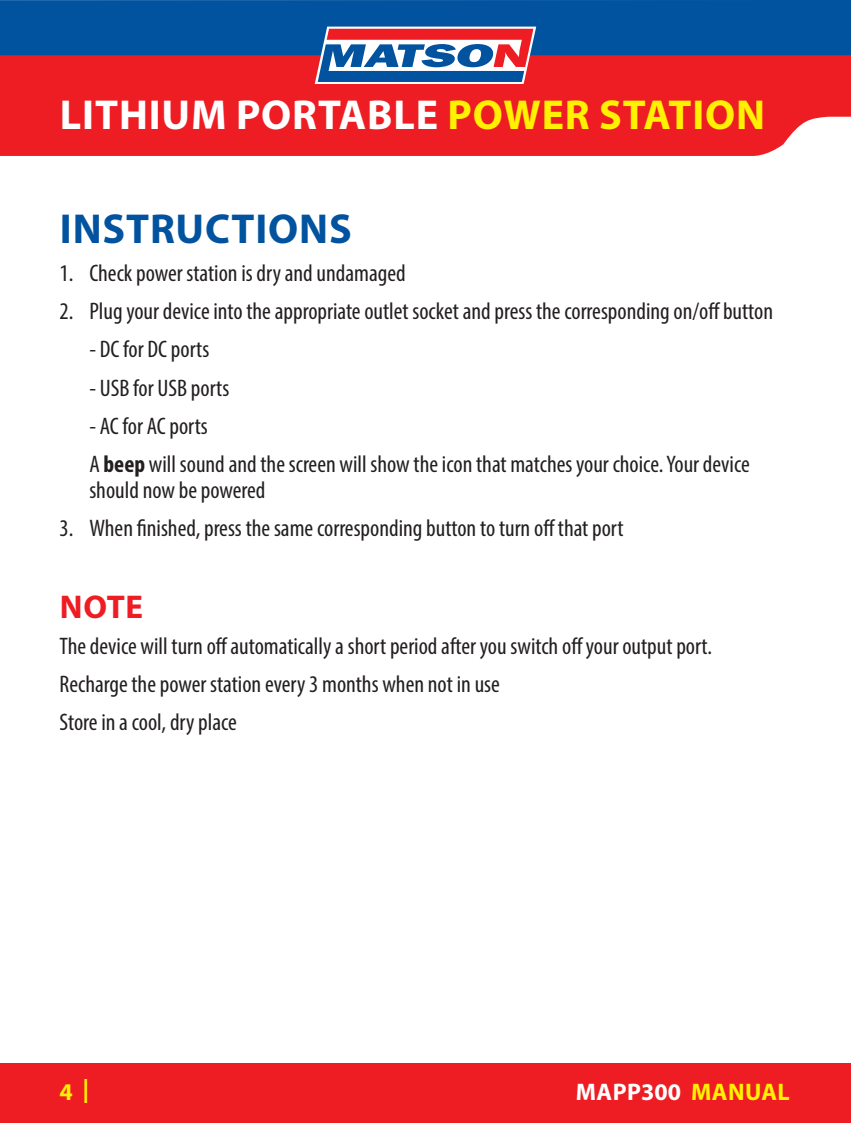
<style>
.page{position:relative;width:851px;height:1123px;background:#fff}
.page>*{position:absolute;margin:0;border:0;box-sizing:border-box;transform-origin:0 0}
.t1{font:700 42px "Myriad Pro";letter-spacing:.02em;color:#fff}
.Bigger_Heading{font:700 42px "Myriad Pro";letter-spacing:.02em;color:#0153a0}
.Red_Smaller_Heading{font:700 33px "Myriad Pro";color:#ee1d23}
._1_Information_copy{font:condensed 24px/25.5px "Myriad Pro";color:#231f20}
.t2{font:700 24px "Myriad Pro";letter-spacing:.015em;color:#fff}
.t3{font:700 24px "Myriad Pro";color:#fff101}
.s1{color:#fff101}
.s2{font-weight:700}
</style>
<div class="page">
<div style="left:0;top:55px;width:846px;height:95px;background:#ee1d23"></div>
<div style="left:0;top:0;width:850px;height:55px;background:#0153a0"></div>
<hr style="left:850px;top:0;width:1px;height:55px;background:#0153a0">
<svg style="left:315px;top:27px;width:221px;height:57px"></svg>
<svg style="left:0;top:150px;width:774px;height:6px;background:#ee2026"></svg>
<svg style="left:846px;top:55px;width:5px;height:62px"></svg>
<div style="left:0;top:1063px;width:850px;height:60px;background:#ee1d23"></div>
<h1 class="t1" style="left:60px;top:87px;width:706px">LITHIUM PORTABLE <span class="s1">POWER STATION</span></h1>
<p class="Bigger_Heading" style="left:60px;top:202px;width:293px">INSTRUCTIONS</p>
<p class="_1_Information_copy" style="left:60px;top:260px;width:347px">1. Check power station is dry and undamaged</p>
<p class="_1_Information_copy" style="left:60px;top:298px;width:715px">2. Plug your device into the appropriate outlet socket and press the corresponding on/off button</p>
<p class="_1_Information_copy" style="left:89px;top:336px;width:121px">- DC for DC ports</p>
<p class="_1_Information_copy" style="left:89px;top:375px;width:141px">- USB for USB ports</p>
<p class="_1_Information_copy" style="left:89px;top:413px;width:120px">- AC for AC ports</p>
<p class="_1_Information_copy" style="left:89px;top:451px;width:662px">A <span class="s2">beep</span> will sound and the screen will show the icon that matches your choice. Your device should now be powered</p>
<p class="_1_Information_copy" style="left:60px;top:515px;width:565px">3. When finished, press the same corresponding button to turn off that port</p>
<p class="Red_Smaller_Heading" style="left:60px;top:585px;width:85px">NOTE</p>
<p class="_1_Information_copy" style="left:60px;top:633px;width:654px">The device will turn off automatically a short period after you switch off your output port.</p>
<p class="_1_Information_copy" style="left:60px;top:671px;width:442px">Recharge the power station every 3 months when not in use</p>
<p class="_1_Information_copy" style="left:60px;top:709px;width:179px">Store in a cool, dry place</p>
<p class="t3" style="left:60px;top:1075px;width:31px">4 |</p>
<p class="t2" style="left:575px;top:1076px;width:216px">MAPP300 <span class="s1">MANUAL</span></p>
</div>
